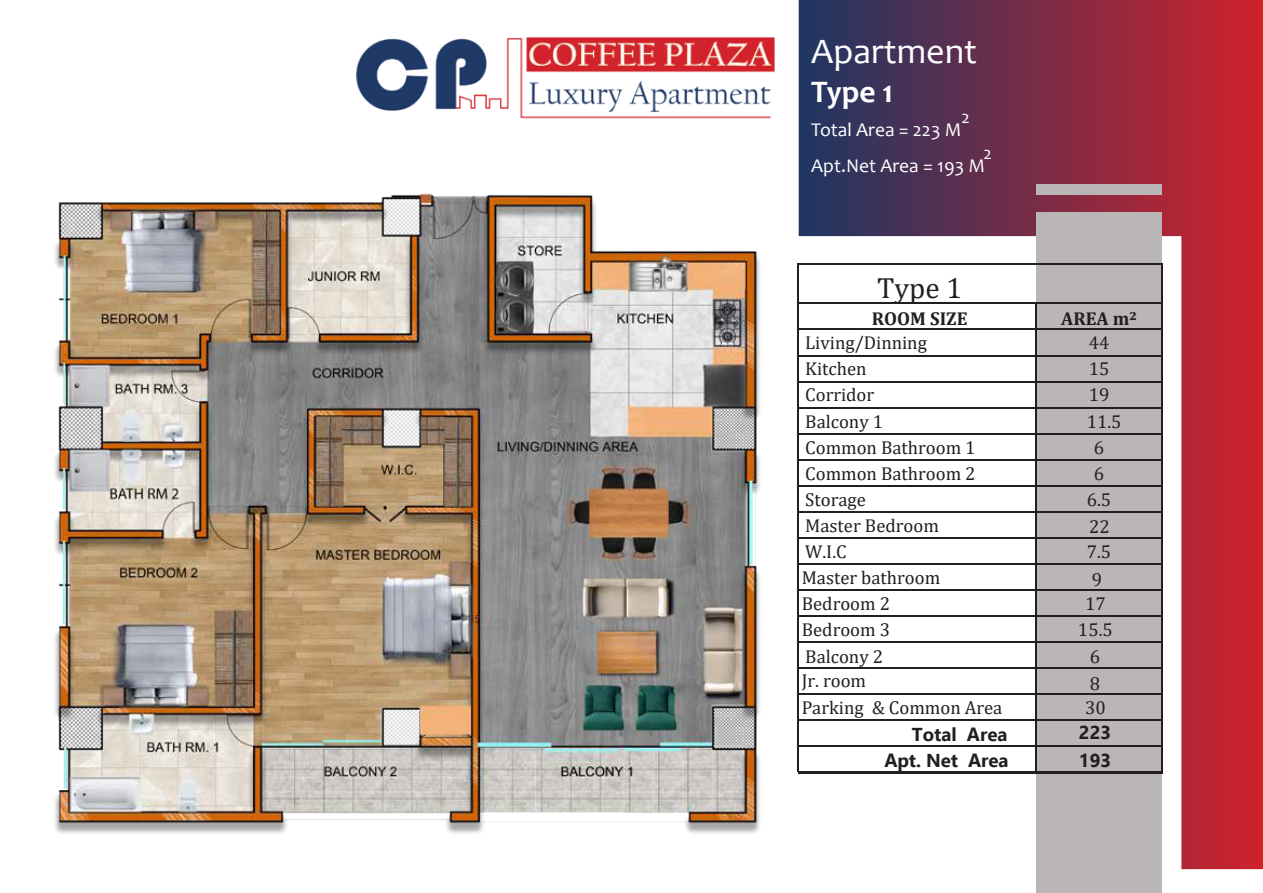
<style>
.page{position:relative;width:1263px;height:893px;background:#fff}
.page>*{position:absolute;margin:0;border:0;box-sizing:border-box;transform-origin:0 0}
.t1{font:36px "Candara";color:#fff}
.t2{font:700 31.5px "Candara";color:#fff}
.t3{font:29.25px "Cambria";color:#231f20}
.t4{font:19.5px "Candara";color:#fff}
.t5{font:18.75px "Cambria";color:#231f20}
.t6{font:700 18.75px "Ebrima";color:#231f20}
.t7{font:700 18.75px "Cambria";color:#231f20}
.t8{font:18px "Candara";color:#fff}
</style>
<div class="page">
<svg style="left:804px;top:0;width:459px;height:869px"></svg>
<div style="left:1036px;top:212px;width:126px;height:681px;background:#bab6b5"></div>
<hr style="left:799px;top:264px;width:237px;height:1px;background:#231f20">
<hr style="left:1038px;top:264px;width:123px;height:1px;background:#231f20">
<hr style="left:1161px;top:265px;width:1px;height:38px;background:#231f20">
<hr style="left:799px;top:303px;width:237px;height:1px;background:#231f20">
<hr style="left:1038px;top:303px;width:123px;height:1px;background:#231f20">
<hr style="left:799px;top:329px;width:237px;height:1px;background:#231f20">
<hr style="left:1037px;top:329px;width:124px;height:1px;background:#231f20">
<hr style="left:799px;top:355px;width:237px;height:1px;background:#231f20">
<hr style="left:1037px;top:355px;width:124px;height:1px;background:#231f20">
<hr style="left:799px;top:381px;width:237px;height:1px;background:#231f20">
<hr style="left:1037px;top:381px;width:124px;height:1px;background:#231f20">
<hr style="left:799px;top:407px;width:237px;height:1px;background:#231f20">
<hr style="left:1037px;top:407px;width:124px;height:1px;background:#231f20">
<hr style="left:799px;top:433px;width:237px;height:1px;background:#231f20">
<hr style="left:1037px;top:433px;width:124px;height:1px;background:#231f20">
<hr style="left:799px;top:459px;width:237px;height:2px;background:#231f20">
<hr style="left:1037px;top:459px;width:124px;height:2px;background:#231f20">
<hr style="left:799px;top:485px;width:237px;height:2px;background:#231f20">
<hr style="left:1037px;top:485px;width:124px;height:2px;background:#231f20">
<hr style="left:799px;top:511px;width:237px;height:2px;background:#231f20">
<hr style="left:1037px;top:511px;width:124px;height:2px;background:#231f20">
<hr style="left:799px;top:538px;width:237px;height:1px;background:#231f20">
<hr style="left:1037px;top:538px;width:124px;height:1px;background:#231f20">
<hr style="left:799px;top:563px;width:237px;height:1px;background:#231f20">
<hr style="left:1037px;top:563px;width:124px;height:1px;background:#231f20">
<hr style="left:799px;top:589px;width:237px;height:1px;background:#231f20">
<hr style="left:1037px;top:589px;width:124px;height:1px;background:#231f20">
<hr style="left:799px;top:615px;width:237px;height:2px;background:#231f20">
<hr style="left:1037px;top:615px;width:124px;height:2px;background:#231f20">
<hr style="left:799px;top:641px;width:237px;height:2px;background:#231f20">
<hr style="left:1037px;top:641px;width:124px;height:2px;background:#231f20">
<hr style="left:799px;top:667px;width:237px;height:2px;background:#231f20">
<hr style="left:1037px;top:667px;width:124px;height:2px;background:#231f20">
<hr style="left:799px;top:694px;width:237px;height:1px;background:#231f20">
<hr style="left:1037px;top:694px;width:124px;height:1px;background:#231f20">
<hr style="left:799px;top:720px;width:237px;height:1px;background:#231f20">
<svg style="left:1036px;top:303px;width:2px;height:418px"></svg>
<hr style="left:1037px;top:720px;width:124px;height:1px;background:#231f20">
<svg style="left:1161px;top:303px;width:1px;height:418px"></svg>
<hr style="left:1036px;top:721px;width:1px;height:52px;background:#231f20">
<hr style="left:1161px;top:721px;width:1px;height:51px;background:#231f20">
<hr style="left:799px;top:746px;width:237px;height:1px;background:#231f20">
<hr style="left:799px;top:771px;width:363px;height:2px;background:#231f20">
<hr style="left:1037px;top:746px;width:124px;height:1px;background:#231f20">
<div style="left:1036px;top:184px;width:126px;height:11px;background:#bab6b5"></div>
<img style="left:356px;top:0;width:490px;height:178px">
<img style="left:55px;top:146px;width:749px;height:688px">
<h1 class="t1" style="left:811px;top:29px;width:167px">Apartment</h1>
<h2 class="t2" style="left:811px;top:72px;width:83px">Type 1</h2>
<p class="t4" style="left:811px;top:117px;width:152px">Total Area = 223 M</p>
<p class="t8" style="left:962px;top:106px;width:10px">2</p>
<p class="t4" style="left:811px;top:153px;width:175px">Apt.Net Area = 193 M</p>
<p class="t8" style="left:983px;top:142px;width:10px">2</p>
<h3 class="t3" style="left:877px;top:271px;width:87px">Type 1</h3>
<p class="t7" style="left:872px;top:305px;width:97px">ROOM SIZE</p>
<p class="t7" style="left:1061px;top:305px;width:78px">AREA m2</p>
<p class="t5" style="left:805px;top:332px;width:123px">Living/Dinning</p>
<p class="t5" style="left:1089px;top:332px;width:22px">44</p>
<p class="t5" style="left:805px;top:358px;width:63px">Kitchen</p>
<p class="t5" style="left:1089px;top:358px;width:22px">15</p>
<p class="t5" style="left:805px;top:384px;width:71px">Corridor</p>
<p class="t5" style="left:1089px;top:384px;width:22px">19</p>
<p class="t5" style="left:805px;top:410px;width:80px">Balcony 1</p>
<p class="t5" style="left:1087px;top:410px;width:36px">11.5</p>
<p class="t5" style="left:805px;top:436px;width:172px">Common Bathroom 1</p>
<p class="t5" style="left:1094px;top:436px;width:12px">6</p>
<p class="t5" style="left:805px;top:462px;width:172px">Common Bathroom 2</p>
<p class="t5" style="left:1094px;top:462px;width:12px">6</p>
<p class="t5" style="left:805px;top:488px;width:62px">Storage</p>
<p class="t5" style="left:1087px;top:488px;width:26px">6.5</p>
<p class="t5" style="left:805px;top:514px;width:135px">Master Bedroom</p>
<p class="t5" style="left:1089px;top:516px;width:22px">22</p>
<p class="t5" style="left:805px;top:540px;width:43px">W.I.C</p>
<p class="t5" style="left:1087px;top:540px;width:26px">7.5</p>
<p class="t5" style="left:802px;top:567px;width:140px">Master bathroom</p>
<p class="t5" style="left:1092px;top:568px;width:12px">9</p>
<p class="t5" style="left:802px;top:593px;width:90px">Bedroom 2</p>
<p class="t5" style="left:1085px;top:593px;width:22px">17</p>
<p class="t5" style="left:802px;top:619px;width:90px">Bedroom 3</p>
<p class="t5" style="left:1078px;top:619px;width:36px">15.5</p>
<p class="t5" style="left:802px;top:669px;width:66px">Jr. room</p>
<p class="t5" style="left:1090px;top:672px;width:12px">8</p>
<p class="t5" style="left:802px;top:697px;width:202px">Parking &amp; Common Area</p>
<p class="t5" style="left:1085px;top:696px;width:22px">30</p>
<p class="t6" style="left:912px;top:719px;width:97px">Total Area</p>
<p class="t6" style="left:1079px;top:718px;width:34px">223</p>
<p class="t6" style="left:884px;top:745px;width:126px">Apt. Net Area</p>
<p class="t6" style="left:1079px;top:745px;width:34px">193</p>
<p class="t5" style="left:805px;top:645px;width:80px">Balcony 2</p>
<p class="t5" style="left:1090px;top:645px;width:12px">6</p>
</div>
